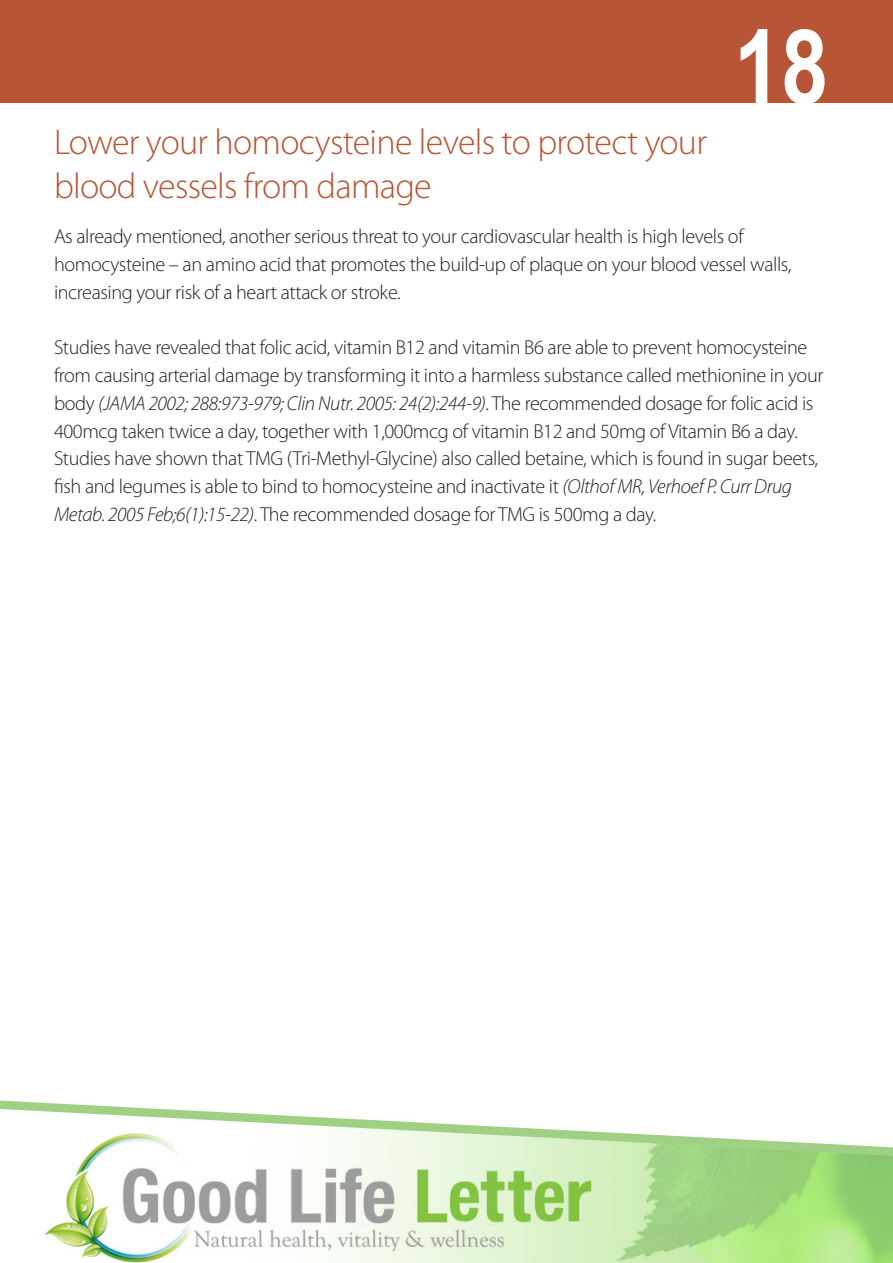
<style>
.page{position:relative;width:893px;height:1263px;background:#fff}
.page>*{position:absolute;margin:0;border:0;box-sizing:border-box;transform-origin:0 0}
.t1{font:700 103.5px "Arial Narrow";color:#fff}
.Header_green_large{font:300 36px/43.2px "Myriad Pro";letter-spacing:-.02em;color:#b85536}
.Normal_para{font:300 20.25px/27.8px "Myriad Pro";letter-spacing:-.02em;color:#231f20}
.s1{font-style:italic}
</style>
<div class="page">
<img style="left:44px;top:1156px;width:849px;height:107px">
<div style="left:0;top:0;width:893px;height:102px;background:#b85536"></div>
<svg style="left:0;top:1100px;width:893px;height:56px"></svg>
<h1 class="t1" style="left:734px;top:-11px;width:96px">18</h1>
<p class="Header_green_large" style="left:54px;top:121px;width:654px">Lower your homocysteine levels to protect your blood vessels from damage</p>
<p class="Normal_para" style="left:54px;top:223px;width:739px">As already mentioned, another serious threat to your cardiovascular health is high levels of homocysteine – an amino acid that promotes the build-up of plaque on your blood vessel walls, increasing your risk of a heart attack or stroke.</p>
<p class="Normal_para" style="left:54px;top:334px;width:771px">Studies have revealed that folic acid, vitamin B12 and vitamin B6 are able to prevent homocysteine from causing arterial damage by transforming it into a harmless substance called methionine in your body <span class="s1">(JAMA 2002; 288:973-979; Clin Nutr. 2005: 24(2):244-9)</span>. The recommended dosage for folic acid is 400mcg taken twice a day, together with 1,000mcg of vitamin B12 and 50mg of Vitamin B6 a day.</p>
<p class="Normal_para" style="left:54px;top:445px;width:766px">Studies have shown that TMG (Tri-Methyl-Glycine) also called betaine, which is found in sugar beets, fish and legumes is able to bind to homocysteine and inactivate it <span class="s1">(Olthof MR, Verhoef P. Curr Drug<br>Metab. 2005 Feb;6(1):15-22)</span>. The recommended dosage for TMG is 500mg a day.</p>
</div>
